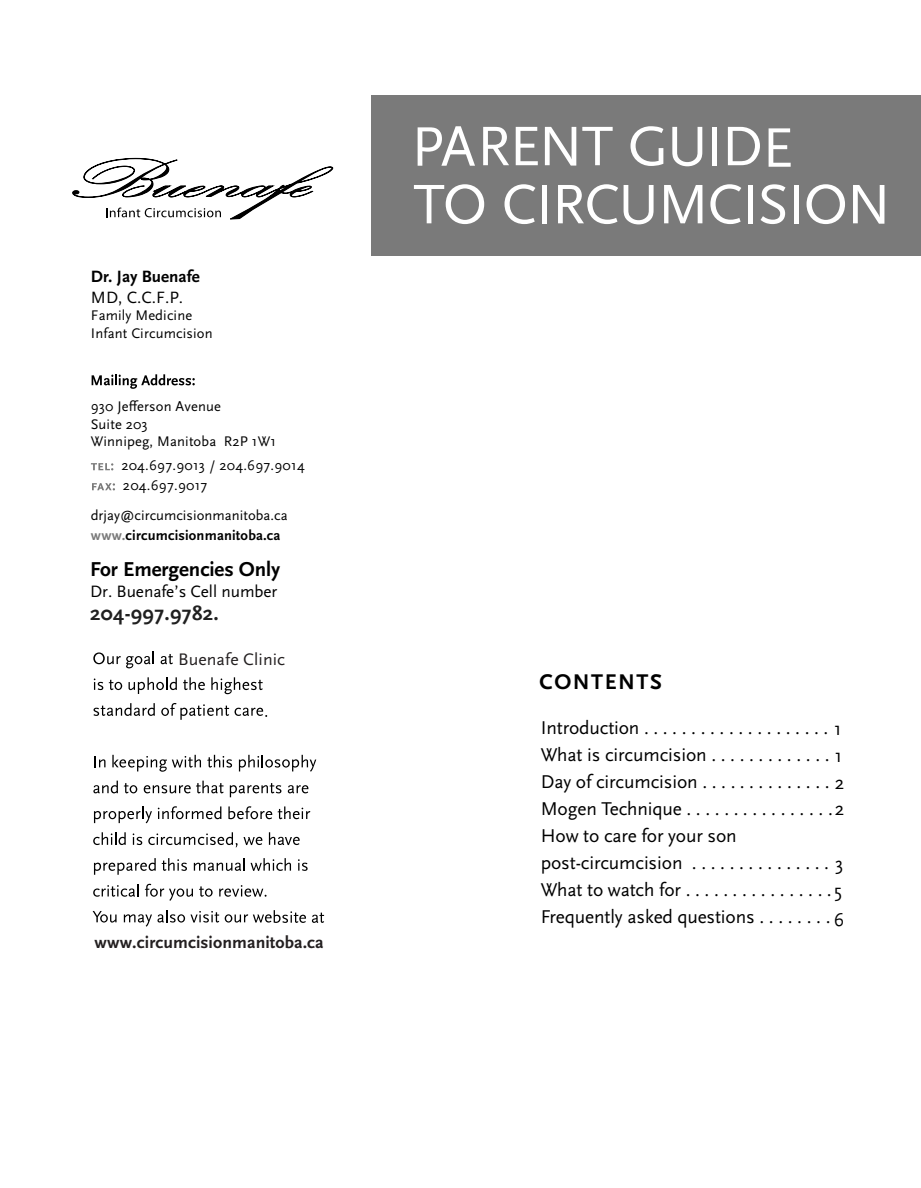
<style>
.page{position:relative;width:921px;height:1188px;background:#fff}
.page>*{position:absolute;margin:0;border:0;box-sizing:border-box;transform-origin:0 0}
.t1{font:58.05px "Scala Sans OT";letter-spacing:-.02em;color:#fff}
.t2{font:700 22.2px "Scala Sans OT";letter-spacing:.07em;color:#000}
.t3{font:700 21px "Scala Sans OT";color:#000}
.t4{font:700 21px "Scala Sans OT";letter-spacing:.015em;color:#202020}
.t5{font:19.35px/27px "Scala Sans OT";letter-spacing:-.005em;color:#000}
.t6{font:700 17.4px "Scala Sans OT";letter-spacing:.005em;color:#231f20}
.t7{font:17.4px "Scala Sans OT";letter-spacing:.005em;color:#231f20}
.t8{font:17.25px "Scala Sans OT";color:#000}
.t9{font:700 17.1px "Scala Sans OT";color:#000}
.t10{font:17.1px "Scala Sans OT";color:#000}
.t11{font:14.55px/17.4px "Scala Sans OT";letter-spacing:.01em;color:#000}
.s1{font-weight:700;color:#7a7a7a}
.s2{font-weight:700}
</style>
<div class="page">
<div style="left:371px;top:95px;width:550px;height:161px;background:#7a7a7a"></div>
<svg style="left:93px;top:652px;width:61px;height:16px"></svg>
<svg style="left:161px;top:654px;width:12px;height:10px"></svg>
<svg style="left:94px;top:679px;width:9px;height:11px"></svg>
<svg style="left:109px;top:680px;width:13px;height:10px"></svg>
<svg style="left:129px;top:677px;width:48px;height:17px"></svg>
<svg style="left:183px;top:677px;width:22px;height:13px"></svg>
<svg style="left:211px;top:677px;width:52px;height:17px"></svg>
<svg style="left:93px;top:703px;width:62px;height:13px"></svg>
<svg style="left:161px;top:703px;width:68px;height:17px"></svg>
<svg style="left:94px;top:756px;width:11px;height:11px"></svg>
<svg style="left:112px;top:755px;width:89px;height:17px"></svg>
<svg style="left:207px;top:755px;width:25px;height:13px"></svg>
<svg style="left:239px;top:755px;width:77px;height:17px"></svg>
<svg style="left:93px;top:781px;width:25px;height:12px"></svg>
<svg style="left:124px;top:783px;width:13px;height:10px"></svg>
<svg style="left:144px;top:781px;width:80px;height:12px"></svg>
<svg style="left:230px;top:783px;width:51px;height:14px"></svg>
<svg style="left:288px;top:785px;width:20px;height:8px"></svg>
<svg style="left:94px;top:806px;width:58px;height:17px"></svg>
<svg style="left:158px;top:806px;width:63px;height:13px"></svg>
<svg style="left:228px;top:806px;width:44px;height:13px"></svg>
<svg style="left:278px;top:806px;width:32px;height:13px"></svg>
<svg style="left:93px;top:832px;width:33px;height:13px"></svg>
<svg style="left:133px;top:833px;width:9px;height:12px"></svg>
<svg style="left:148px;top:832px;width:114px;height:15px"></svg>
<svg style="left:269px;top:832px;width:31px;height:13px"></svg>
<svg style="left:94px;top:858px;width:62px;height:17px"></svg>
<svg style="left:162px;top:858px;width:25px;height:13px"></svg>
<svg style="left:194px;top:858px;width:51px;height:13px"></svg>
<svg style="left:251px;top:858px;width:40px;height:13px"></svg>
<svg style="left:298px;top:859px;width:10px;height:12px"></svg>
<svg style="left:93px;top:884px;width:46px;height:13px"></svg>
<svg style="left:145px;top:884px;width:48px;height:17px"></svg>
<svg style="left:199px;top:886px;width:14px;height:11px"></svg>
<svg style="left:219px;top:885px;width:48px;height:12px"></svg>
<svg style="left:235px;top:708px;width:32px;height:9px"></svg>
<svg style="left:93px;top:911px;width:24px;height:12px"></svg>
<svg style="left:124px;top:910px;width:95px;height:17px"></svg>
<svg style="left:225px;top:910px;width:81px;height:13px"></svg>
<svg style="left:312px;top:913px;width:12px;height:10px"></svg>
<svg style="left:92px;top:374px;width:103px;height:15px"></svg>
<svg style="left:91px;top:463px;width:22px;height:7px"></svg>
<svg style="left:92px;top:483px;width:23px;height:7px"></svg>
<svg style="left:73px;top:158px;width:260px;height:61px"></svg>
<p class="t9" style="left:91px;top:267px;width:110px">Dr. Jay Buenafe</p>
<p class="t10" style="left:91px;top:288px;width:94px">MD, C.C.F.P.</p>
<p class="t11" style="left:91px;top:307px;width:123px">Family Medicine<br>Infant Circumcision</p>
<p class="t11" style="left:91px;top:398px;width:187px">930 Jefferson Avenue<br>Suite 203<br>Winnipeg, Manitoba R2P 1W1</p>
<p class="t11" style="left:121px;top:456px;width:185px;line-height:20px">204.697.9013 / 204.697.9014<br>204.697.9017</p>
<p class="t11" style="left:91px;top:506px;width:198px;line-height:20px">drjay@circumcisionmanitoba.ca <span class="s1">www.</span><span class="s2">circumcisionmanitoba.ca</span></p>
<p class="t3" style="left:90px;top:557px;width:192px">For Emergencies Only</p>
<p class="t8" style="left:90px;top:582px;width:189px">Dr. Buenafe’s Cell number</p>
<p class="t4" style="left:90px;top:601px;width:130px">204-997.9782.</p>
<p class="t7" style="left:178px;top:650px;width:109px">Buenafe Clinic</p>
<p class="t6" style="left:95px;top:933px;width:231px">www.circumcisionmanitoba.ca</p>
<h1 class="t1" style="left:411px;top:115px;width:384px">PARENT GUIDE</h1>
<h1 class="t1" style="left:413px;top:173px;width:479px">TO CIRCUMCISION</h1>
<p class="t2" style="left:540px;top:670px;width:124px">CONTENTS</p>
<p class="t5" style="left:541px;top:715px;width:305px">Introduction . . . . . . . . . . . . . . . . . . . . 1<br>What is circumcision . . . . . . . . . . . . . 1<br>Day of circumcision . . . . . . . . . . . . . . 2<br>Mogen Technique . . . . . . . . . . . . . . . .2<br>How to care for your son post-circumcision . . . . . . . . . . . . . . . 3<br>What to watch for . . . . . . . . . . . . . . . .5<br>Frequently asked questions . . . . . . . .</p>
<p class="t5" style="left:834px;top:906px;width:12px">6</p>
</div>
